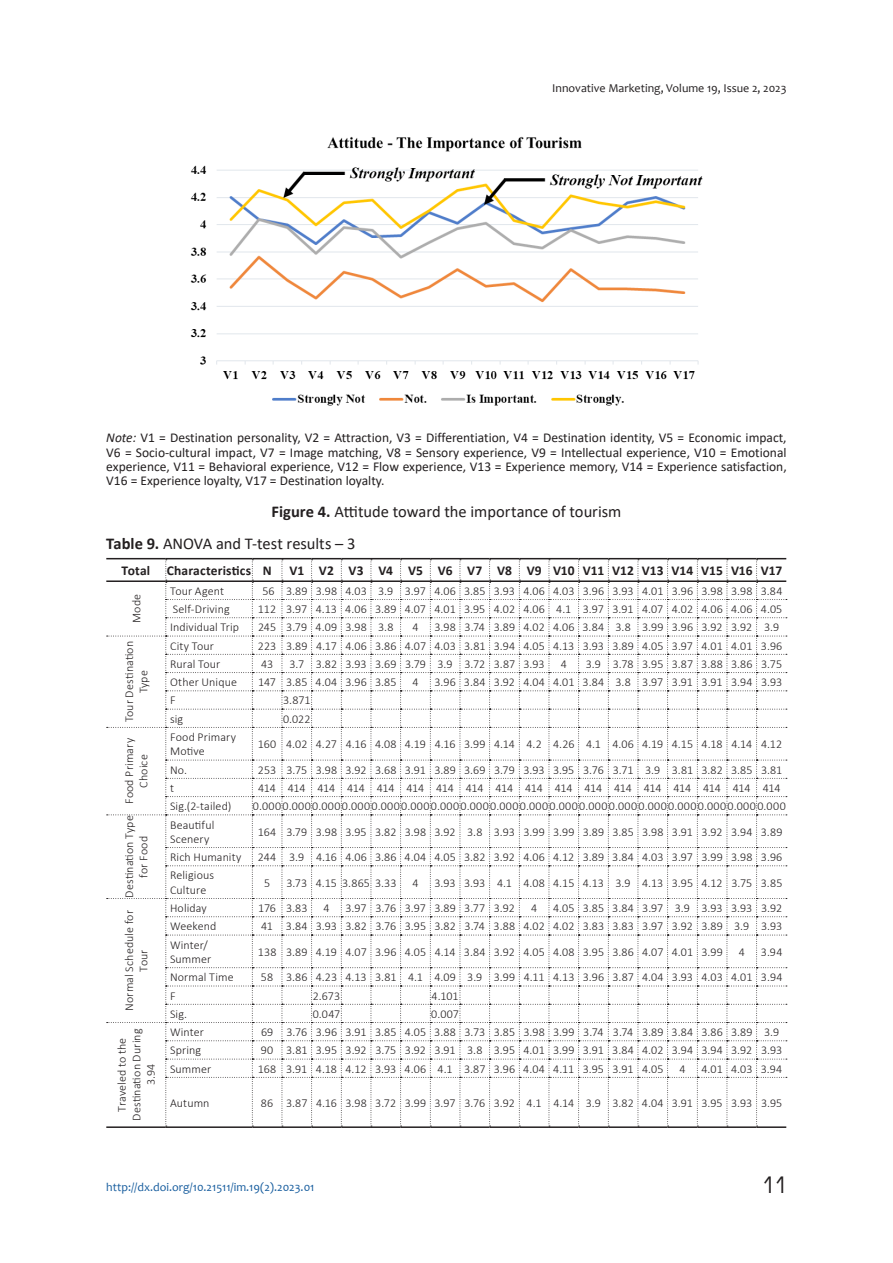
<style>
.page{position:relative;width:893px;height:1263px;background:#fff}
.page>*{position:absolute;margin:0;border:0;box-sizing:border-box;transform-origin:0 0}
.t1{font:22.5px "Avant Garde Gothic C";color:#231f20}
.t2{font:16.5px/32.2px "Calibri";letter-spacing:-.005em;color:#231f20}
.t3{font:13.5px/14.2px "Calibri";color:#231f20;text-align:justify}
.t4{font:700 13.5px "Calibri";letter-spacing:.005em;color:#231f20}
.t5{font:300 12px/14.4px "Calibri";letter-spacing:.01em;color:#231f20;text-align:center}
.t6{font:300 12px "Calibri";letter-spacing:.035em;color:#231f20}
.t7{font:300 12px "Calibri";letter-spacing:-.025em;color:#231f20}
.t8{font:12px "Candara";color:#175d9e}
.t9{font:12px "Candara";color:#231f20}
.t10{font:300 12px "Calibri";letter-spacing:-.01em;color:#231f20}
.s1{font-style:italic}
.s2{font-weight:700}
</style>
<div class="page">
<img style="left:190px;top:136px;width:513px;height:270px">
<hr style="left:106px;top:558px;width:60px;height:1px;background:#231f20">
<hr style="left:106px;top:580px;width:60px;height:2px;background:#231f20">
<svg style="left:107px;top:558px;width:680px;height:569px"></svg>
<hr style="left:166px;top:1126px;width:86px;height:2px;background:#231f20">
<hr style="left:252px;top:1126px;width:30px;height:2px;background:#231f20">
<hr style="left:282px;top:1126px;width:30px;height:2px;background:#231f20">
<hr style="left:312px;top:1126px;width:29px;height:2px;background:#231f20">
<hr style="left:341px;top:1126px;width:30px;height:2px;background:#231f20">
<hr style="left:371px;top:1126px;width:30px;height:2px;background:#231f20">
<hr style="left:401px;top:1126px;width:29px;height:2px;background:#231f20">
<hr style="left:430px;top:1126px;width:30px;height:2px;background:#231f20">
<hr style="left:460px;top:1126px;width:30px;height:2px;background:#231f20">
<hr style="left:490px;top:1126px;width:29px;height:2px;background:#231f20">
<hr style="left:519px;top:1126px;width:30px;height:2px;background:#231f20">
<hr style="left:549px;top:1126px;width:30px;height:2px;background:#231f20">
<hr style="left:579px;top:1126px;width:29px;height:2px;background:#231f20">
<hr style="left:608px;top:1126px;width:30px;height:2px;background:#231f20">
<hr style="left:638px;top:1126px;width:30px;height:2px;background:#231f20">
<hr style="left:668px;top:1126px;width:29px;height:2px;background:#231f20">
<hr style="left:697px;top:1126px;width:30px;height:2px;background:#231f20">
<hr style="left:727px;top:1126px;width:30px;height:2px;background:#231f20">
<hr style="left:757px;top:1126px;width:29px;height:2px;background:#231f20">
<hr style="left:106px;top:1126px;width:60px;height:2px;background:#231f20">
<p class="t9" style="left:552px;top:83px;width:236px">Innovative Marketing, Volume 19, Issue 2, 2023</p>
<p class="t3" style="left:106px;top:432px;width:682px"><span class="s1">Note:</span> V1 = Destination personality, V2 = Attraction, V3 = Differentiation, V4 = Destination identity, V5 = Economic impact, V6 = Socio-cultural impact, V7 = Image matching, V8 = Sensory experience, V9 = Intellectual experience, V10 = Emotional experience, V11 = Behavioral experience, V12 = Flow experience, V13 = Experience memory, V14 = Experience satisfaction, V16 = Experience loyalty, V17 = Destination loyalty.</p>
<h2 class="t2" style="left:106px;top:495px;width:517px;text-indent:165px"><span class="s2">Figure 4.</span> Attitude toward the importance of tourism<br><span class="s2">Table 9.</span> ANOVA and T-test results – 3</h2>
<p class="t4" style="left:122px;top:565px;width:151px">Total Characteristics N</p>
<p class="t4" style="left:289px;top:565px;width:494px">V1 V2 V3 V4 V5 V6 V7 V8 V9 V10 V11 V12 V13 V14 V15 V16 V17</p>
<p class="t5" style="left:129px;top:623px;width:31px;rotate:-90deg">Mode</p>
<p class="t5" style="left:170px;top:583px;width:55px">Tour Agent</p>
<p class="t5" style="left:262px;top:583px;width:522px">56 3.89 3.98 4.03 3.9 3.97 4.06 3.85 3.93 4.06 4.03 3.96 3.93 4.01 3.96 3.98 3.98 3.84</p>
<p class="t5" style="left:173px;top:602px;width:58px">Self-Driving</p>
<p class="t5" style="left:258px;top:603px;width:526px">112 3.97 4.13 4.06 3.89 4.07 4.01 3.95 4.02 4.06 4.1 3.97 3.91 4.07 4.02 4.06 4.06 4.05</p>
<p class="t5" style="left:170px;top:620px;width:71px">Individual Trip</p>
<p class="t5" style="left:258px;top:621px;width:137px">245 3.79 4.09 3.98 3.8</p>
<p class="t5" style="left:412px;top:621px;width:8px">4</p>
<p class="t5" style="left:434px;top:621px;width:346px">3.98 3.74 3.89 4.02 4.06 3.84 3.8 3.99 3.96 3.92 3.92 3.9</p>
<p class="t5" style="left:122px;top:722px;width:83px;rotate:-90deg">Tour Destination<br>Type</p>
<p class="t5" style="left:170px;top:638px;width:45px">City Tour</p>
<p class="t5" style="left:258px;top:639px;width:526px">223 3.89 4.17 4.06 3.86 4.07 4.03 3.81 3.94 4.05 4.13 3.93 3.89 4.05 3.97 4.01 4.01 3.96</p>
<p class="t5" style="left:170px;top:657px;width:52px">Rural Tour</p>
<p class="t5" style="left:261px;top:657px;width:14px">43</p>
<p class="t5" style="left:289px;top:657px;width:257px">3.7 3.82 3.93 3.69 3.79 3.9 3.72 3.87 3.93</p>
<p class="t5" style="left:561px;top:657px;width:8px">4</p>
<p class="t5" style="left:586px;top:657px;width:198px">3.9 3.78 3.95 3.87 3.88 3.86 3.75</p>
<p class="t5" style="left:170px;top:675px;width:68px">Other Unique</p>
<p class="t5" style="left:258px;top:676px;width:140px">147 3.85 4.04 3.96 3.85</p>
<p class="t5" style="left:412px;top:676px;width:8px">4</p>
<p class="t5" style="left:434px;top:676px;width:349px">3.96 3.84 3.92 4.04 4.01 3.84 3.8 3.97 3.91 3.91 3.94 3.93</p>
<p class="t5" style="left:170px;top:694px;width:7px">F</p>
<p class="t5" style="left:283px;top:694px;width:29px">3.871</p>
<p class="t5" style="left:170px;top:712px;width:15px">sig</p>
<p class="t5" style="left:283px;top:712px;width:29px">0.022</p>
<p class="t5" style="left:122px;top:804px;width:67px;rotate:-90deg">Food Primary<br>Choice</p>
<p class="t5" style="left:170px;top:730px;width:67px;text-align:left">Food Primary<br>Motive</p>
<p class="t5" style="left:258px;top:738px;width:526px">160 4.02 4.27 4.16 4.08 4.19 4.16 3.99 4.14 4.2 4.26 4.1 4.06 4.19 4.15 4.18 4.14 4.12</p>
<p class="t5" style="left:170px;top:763px;width:18px">No.</p>
<p class="t5" style="left:258px;top:763px;width:526px">253 3.75 3.98 3.92 3.68 3.91 3.89 3.69 3.79 3.93 3.95 3.76 3.71 3.9 3.81 3.82 3.85 3.81</p>
<p class="t5" style="left:170px;top:781px;width:5px">t</p>
<p class="t7" style="left:258px;top:783px;width:524px">414 414 414 414 414 414 414 414 414 414 414 414 414 414 414 414 414 414</p>
<p class="t5" style="left:170px;top:799px;width:63px">Sig.(2-tailed)</p>
<p class="t6" style="left:253px;top:802px;width:534px">0.0000.0000.0000.0000.0000.0000.0000.0000.0000.0000.0000.0000.0000.0000.0000.0000.0000.000</p>
<p class="t5" style="left:122px;top:898px;width:84px;rotate:-90deg">Destination Type for Food</p>
<p class="t5" style="left:170px;top:817px;width:46px;text-align:left">Beautiful<br>Scenery</p>
<p class="t5" style="left:258px;top:825px;width:526px">164 3.79 3.98 3.95 3.82 3.98 3.92 3.8 3.93 3.99 3.99 3.89 3.85 3.98 3.91 3.92 3.94 3.89</p>
<p class="t5" style="left:170px;top:850px;width:73px">Rich Humanity</p>
<p class="t5" style="left:258px;top:851px;width:526px">244 3.9 4.16 4.06 3.86 4.04 4.05 3.82 3.92 4.06 4.12 3.89 3.84 4.03 3.97 3.99 3.98 3.96</p>
<p class="t5" style="left:170px;top:868px;width:45px;text-align:left">Religious<br>Culture</p>
<p class="t5" style="left:264px;top:876px;width:8px">5</p>
<p class="t5" style="left:286px;top:876px;width:112px">3.73 4.15 3.865 3.33</p>
<p class="t5" style="left:412px;top:876px;width:8px">4</p>
<p class="t5" style="left:435px;top:876px;width:349px">3.93 3.93 4.1 4.08 4.15 4.13 3.9 4.13 3.95 4.12 3.75 3.85</p>
<p class="t5" style="left:122px;top:1011px;width:102px;rotate:-90deg">Normal Schedule for<br>Tour</p>
<p class="t5" style="left:170px;top:901px;width:38px">Holiday</p>
<p class="t5" style="left:258px;top:902px;width:51px">176 3.83</p>
<p class="t5" style="left:323px;top:902px;width:8px">4</p>
<p class="t10" style="left:346px;top:903px;width:171px">3.97 3.76 3.97 3.89 3.77 3.92</p>
<p class="t5" style="left:531px;top:902px;width:8px">4</p>
<p class="t5" style="left:553px;top:902px;width:231px">4.05 3.85 3.84 3.97 3.9 3.93 3.93 3.92</p>
<p class="t5" style="left:170px;top:920px;width:48px">Weekend</p>
<p class="t5" style="left:261px;top:920px;width:522px">41 3.84 3.93 3.82 3.76 3.95 3.82 3.74 3.88 4.02 4.02 3.83 3.83 3.97 3.92 3.89 3.9 3.93</p>
<p class="t5" style="left:170px;top:938px;width:43px;text-align:left">Winter/<br>Summer</p>
<p class="t5" style="left:258px;top:945px;width:466px">138 3.89 4.19 4.07 3.96 4.05 4.14 3.84 3.92 4.05 4.08 3.95 3.86 4.07 4.01 3.99</p>
<p class="t5" style="left:739px;top:945px;width:8px">4</p>
<p class="t5" style="left:761px;top:945px;width:23px">3.94</p>
<p class="t5" style="left:170px;top:970px;width:65px">Normal Time</p>
<p class="t5" style="left:261px;top:971px;width:523px">58 3.86 4.23 4.13 3.81 4.1 4.09 3.9 3.99 4.11 4.13 3.96 3.87 4.04 3.93 4.03 4.01 3.94</p>
<p class="t5" style="left:170px;top:989px;width:7px">F</p>
<p class="t5" style="left:313px;top:989px;width:29px">2.673</p>
<p class="t5" style="left:432px;top:989px;width:29px">4.101</p>
<p class="t5" style="left:170px;top:1007px;width:19px">Sig.</p>
<p class="t5" style="left:313px;top:1007px;width:29px">0.047</p>
<p class="t5" style="left:431px;top:1007px;width:29px">0.007</p>
<p class="t5" style="left:115px;top:1121px;width:94px;rotate:-90deg">Traveled to the<br>Destination During<br>3.94</p>
<p class="t5" style="left:170px;top:1026px;width:35px">Winter</p>
<p class="t5" style="left:261px;top:1026px;width:520px">69 3.76 3.96 3.91 3.85 4.05 3.88 3.73 3.85 3.98 3.99 3.74 3.74 3.89 3.84 3.86 3.89 3.9</p>
<p class="t5" style="left:170px;top:1044px;width:33px">Spring</p>
<p class="t5" style="left:261px;top:1044px;width:523px">90 3.81 3.95 3.92 3.75 3.92 3.91 3.8 3.95 4.01 3.99 3.91 3.84 4.02 3.94 3.94 3.92 3.93</p>
<p class="t5" style="left:170px;top:1062px;width:43px">Summer</p>
<p class="t5" style="left:258px;top:1062px;width:407px">168 3.91 4.18 4.12 3.93 4.06 4.1 3.87 3.96 4.04 4.11 3.95 3.91 4.05</p>
<p class="t5" style="left:679px;top:1062px;width:8px">4</p>
<p class="t5" style="left:701px;top:1062px;width:82px">4.01 4.03 3.94</p>
<p class="t5" style="left:170px;top:1096px;width:41px">Autumn</p>
<p class="t5" style="left:261px;top:1096px;width:523px">86 3.87 4.16 3.98 3.72 3.99 3.97 3.76 3.92 4.1 4.14 3.9 3.82 4.04 3.91 3.95 3.93 3.95</p>
<p class="t8" style="left:106px;top:1182px;width:210px">http://dx.doi.org/10.21511/im.19(2).2023.01</p>
<h1 class="t1" style="left:762px;top:1172px;width:26px">11</h1>
</div>
